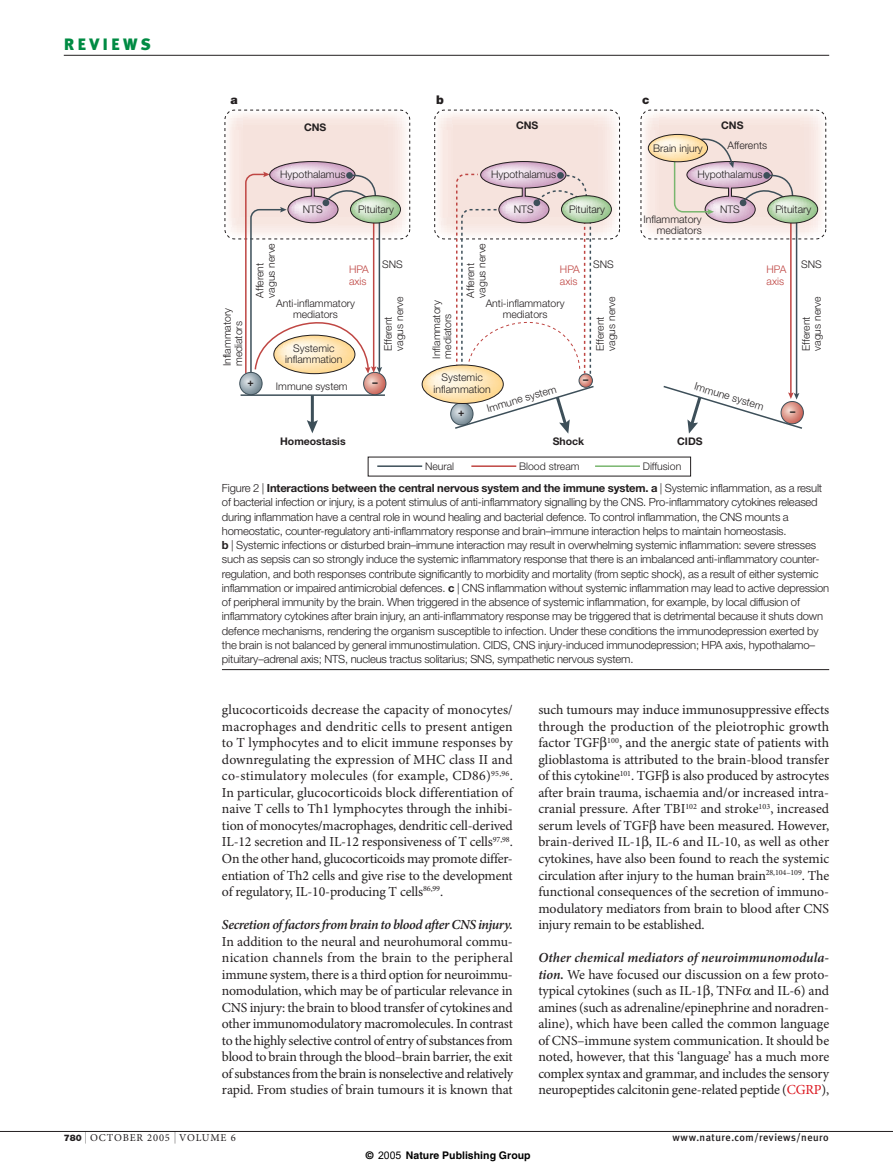
<style>
.page{position:relative;width:893px;height:1174px;background:#fff}
.page>*{position:absolute;margin:0;border:0;box-sizing:border-box;transform-origin:0 0}
.t1{font:900 16.5px "Meta Plus";letter-spacing:.19em;color:#008b43}
.t2{font:13.8px/16.5px "Minion Pro";letter-spacing:-.015em;color:#231f20;text-align:justify}
.t3{font:italic 600 13.8px "Minion Pro";letter-spacing:-.025em;color:#231f20}
.t4{font:900 12px "Helvetica Neue";color:#231f20}
.t5{font:300 11.25px/14.2px "Helvetica Neue";letter-spacing:-.015em;color:#231f20}
.t6{font:300 10.5px/11.2px "Helvetica Neue";color:#231f20}
.t7{font:700 10.5px "Helvetica Neue";color:#231f20}
.t8{font:500 10.5px "Meta Plus";letter-spacing:.04em;color:#231f20}
.t9{font:700 10.5px "Helvetica";color:#000}
.t10{font:10.5px "Minion Pro";letter-spacing:.08em;color:#231f20}
.t11{font:300 10.5px/11.2px "Helvetica Neue";color:#bf4643}
.s1{font-weight:700}
.s2{font-weight:600;font-style:italic}
.s3{color:#dc1820}
.s4{font-family:"Helvetica Neue";font-weight:900;font-size:9px}
.s5{font-family:"Helvetica Neue";font-weight:100;font-size:12px}
.s6{font-family:"Arial";font-weight:400}
</style>
<div class="page">
<hr style="left:311px;top:395px;width:3px;height:29px;background:#3d4f59">
<svg style="left:307px;top:420px;width:11px;height:13px"></svg>
<hr style="left:790px;top:221px;width:2px;height:173px;background:#bf4643">
<hr style="left:796px;top:221px;width:1px;height:174px;background:#3d4f59">
<svg style="left:663px;top:384px;width:141px;height:49px"></svg>
<svg style="left:641px;top:110px;width:185px;height:129px;background:#eadcd7"></svg>
<div style="left:648px;top:134px;width:60px;height:28px;border:1px solid #231f20;border-radius:50%"></div>
<hr style="left:377px;top:465px;width:45px;height:2px;background:#3d4f59">
<hr style="left:471px;top:465px;width:45px;height:2px;background:#bf4643">
<hr style="left:595px;top:465px;width:45px;height:2px;background:#79b66e">
<svg style="left:422px;top:110px;width:197px;height:323px"></svg>
<svg style="left:225px;top:110px;width:185px;height:287px"></svg>
<hr style="left:0;top:1131px;width:893px;height:1px;background:#231f20">
<hr style="left:64px;top:55px;width:765px;height:1px;background:#231f20">
<hr style="left:222px;top:669px;width:607px;height:1px;background:#231f20">
<p class="t1" style="left:64px;top:38px;width:89px">REVIEWS</p>
<p class="t4" style="left:230px;top:96px;width:9px">a</p>
<p class="t4" style="left:436px;top:96px;width:9px">b</p>
<p class="t4" style="left:642px;top:96px;width:9px">c</p>
<p class="t7" style="left:304px;top:124px;width:24px">CNS</p>
<p class="t7" style="left:516px;top:121px;width:24px">CNS</p>
<p class="t7" style="left:721px;top:121px;width:24px">CNS</p>
<p class="t6" style="left:280px;top:170px;width:67px">Hypothalamus</p>
<p class="t6" style="left:303px;top:205px;width:21px">NTS</p>
<p class="t6" style="left:727px;top:141px;width:41px">Afferents</p>
<p class="t6" style="left:653px;top:143px;width:51px">Brain injury</p>
<p class="t6" style="left:491px;top:170px;width:67px">Hypothalamus</p>
<p class="t6" style="left:514px;top:205px;width:21px">NTS</p>
<p class="t6" style="left:697px;top:170px;width:67px">Hypothalamus</p>
<p class="t6" style="left:720px;top:205px;width:21px">NTS</p>
<p class="t6" style="left:775px;top:205px;width:37px">Pituitary</p>
<p class="t6" style="left:358px;top:205px;width:37px">Pituitary</p>
<p class="t6" style="left:569px;top:205px;width:37px">Pituitary</p>
<p class="t6" style="left:644px;top:214px;width:60px;text-align:right">Inflammatory mediators</p>
<p class="t6" style="left:255px;top:297px;width:56px;rotate:-90deg">Afferent vagus nerve</p>
<p class="t6" style="left:466px;top:297px;width:56px;rotate:-90deg">Afferent vagus nerve</p>
<p class="t6" style="left:382px;top:260px;width:22px">SNS</p>
<p class="t6" style="left:383px;top:351px;width:56px;rotate:-90deg">Efferent vagus nerve</p>
<p class="t6" style="left:593px;top:260px;width:22px">SNS</p>
<p class="t6" style="left:801px;top:260px;width:22px">SNS</p>
<p class="t11" style="left:349px;top:265px;width:21px">HPA axis</p>
<p class="t11" style="left:560px;top:265px;width:21px">HPA axis</p>
<p class="t11" style="left:767px;top:265px;width:21px">HPA axis</p>
<p class="t6" style="left:432px;top:358px;width:60px;rotate:-90deg">Inflammatory mediators</p>
<p class="t6" style="left:595px;top:351px;width:56px;rotate:-90deg">Efferent vagus nerve</p>
<p class="t6" style="left:801px;top:351px;width:56px;rotate:-90deg">Efferent vagus nerve</p>
<p class="t6" style="left:276px;top:298px;width:80px;text-align:center">Anti-inflammatory mediators</p>
<p class="t6" style="left:486px;top:298px;width:80px;text-align:center">Anti-inflammatory mediators</p>
<p class="t6" style="left:223px;top:366px;width:60px;rotate:-90deg">Inflammatory mediators</p>
<p class="t6" style="left:285px;top:343px;width:59px;text-align:center">Systemic inflammation</p>
<p class="t6" style="left:276px;top:382px;width:73px">Immune system</p>
<p class="t6" style="left:434px;top:373px;width:59px;text-align:center">Systemic inflammation</p>
<p class="t7" style="left:583px;top:376px;width:7px">–</p>
<p class="t7" style="left:247px;top:378px;width:8px">+</p>
<p class="t7" style="left:373px;top:378px;width:7px">–</p>
<p class="t6" style="left:486px;top:404px;width:73px;rotate:-16deg">Immune system</p>
<p class="t6" style="left:696px;top:381px;width:73px;rotate:17deg">Immune system</p>
<p class="t7" style="left:458px;top:409px;width:8px">+</p>
<p class="t7" style="left:790px;top:408px;width:7px">–</p>
<p class="t7" style="left:280px;top:437px;width:67px">Homeostasis</p>
<p class="t7" style="left:553px;top:437px;width:33px">Shock</p>
<p class="t7" style="left:677px;top:437px;width:27px">CIDS</p>
<p class="t6" style="left:425px;top:462px;width:31px">Neural</p>
<p class="t6" style="left:519px;top:462px;width:62px">Blood stream</p>
<p class="t6" style="left:643px;top:462px;width:40px">Diffusion</p>
<p class="t5" style="left:222px;top:482px;width:609px">Figure 2 | <span class="s1">Interactions between the central nervous system and the immune system. a</span> | Systemic inflammation, as a result of bacterial infection or injury, is a potent stimulus of anti-inflammatory signalling by the CNS. Pro-inflammatory cytokines released during inflammation have a central role in wound healing and bacterial defence. To control inflammation, the CNS mounts a homeostatic, counter-regulatory anti-inflammatory response and brain–immune interaction helps to maintain homeostasis.<br><span class="s1">b</span> | Systemic infections or disturbed brain–immune interaction may result in overwhelming systemic inflammation: severe stresses such as sepsis can so strongly induce the systemic inflammatory response that there is an imbalanced anti-inflammatory counter&shy;regulation, and both responses contribute significantly to morbidity and mortality (from septic shock), as a result of either systemic inflammation or impaired antimicrobial defences. <span class="s1">c</span> | CNS inflammation without systemic inflammation may lead to active depression of peripheral immunity by the brain. When triggered in the absence of systemic inflammation, for example, by local diffusion of inflammatory cytokines after brain injury, an anti-inflammatory response may be triggered that is detrimental because it shuts down defence mechanisms, rendering the organism susceptible to infection. Under these conditions the immunodepression exerted by the brain is not balanced by general immunostimulation. CIDS, CNS injury-induced immunodepression; HPA axis, hypothalamo– pituitary–adrenal axis; NTS, nucleus tractus solitarius; SNS, sympathetic nervous system.</p>
<p class="t2" style="left:222px;top:703px;width:292px">glucocorticoids decrease the capacity of monocytes/ macrophages and dendritic cells to present antigen to T lymphocytes and to elicit immune responses by downregulating the expression of MHC class II and co-stimulatory molecules (for example, CD86)<sup>95,96</sup>.<br>In particular, glucocorticoids block differentiation of naive T cells to Th1 lymphocytes through the inhibi&shy;tion of monocytes/macrophages, dendritic cell-derived IL-12 secretion and IL-12 responsiveness of T cells<sup>97,98</sup>.<br>On the other hand, glucocorticoids may promote differ&shy;entiation of Th2 cells and give rise to the development of regulatory, IL-10-producing T cells<sup>86,99</sup>.</p>
<p class="t3" style="left:222px;top:919px;width:292px">Secretion of factors from brain to blood after CNS injury.</p>
<p class="t2" style="left:222px;top:934px;width:293px">In addition to the neural and neurohumoral commu&shy;nication channels from the brain to the peripheral immune system, there is a third option for neuroimmu&shy;nomodulation, which may be of particular relevance in CNS injury: the brain to blood transfer of cytokines and other immunomodulatory macromolecules. In contrast to the highly selective control of entry of substances from blood to brain through the blood–brain barrier, the exit of substances from the brain is nonselective and relatively rapid. From studies of brain tumours it is known that</p>
<p class="t2" style="left:538px;top:703px;width:292px">such tumours may induce immunosuppressive effects through the production of the pleiotrophic growth factor TGF <sup>100</sup>, and the anergic state of patients with glioblastoma is attributed to the brain-blood transfer of this cytokine<sup>101</sup>. TGF is also produced by astrocytes after brain trauma, ischaemia and/or increased intra&shy;cranial pressure. After TBI<sup>102</sup> and stroke<sup>103</sup>, increased serum levels of TGF have been measured. However, brain-derived IL-1 , IL-6 and IL-10, as well as other cytokines, have also been found to reach the systemic circulation after injury to the human brain<sup>28,104–109</sup>. The functional consequences of the secretion of immuno&shy;modulatory mediators from brain to blood after CNS injury remain to be established.</p>
<p class="t2" style="left:538px;top:950px;width:292px"><span class="s2">Other chemical mediators of neuroimmunomodula&shy;tion.</span> We have focused our discussion on a few proto&shy;typical cytokines (such as IL-1 , TNF and IL-6) and amines (such as adrenaline/epinephrine and noradren&shy;aline), which have been called the common language of CNS–immune system communication. It should be noted, however, that this ‘language’ has a much more complex syntax and grammar, and includes the sensory neuropeptides calcitonin gene-related peptide (<span class="s3">CGRP</span>),</p>
<p class="t10" style="left:64px;top:1133px;width:173px"><span class="s4">780</span> <span class="s5">|</span> OCTOBER 2005 <span class="s5">|</span> VOLUME 6</p>
<p class="t8" style="left:672px;top:1133px;width:158px">www.nature.com/reviews/neuro</p>
<p class="t9" style="left:366px;top:1148px;width:166px">© <span class="s6">2005</span> Nature Publishing Group</p>
</div>
